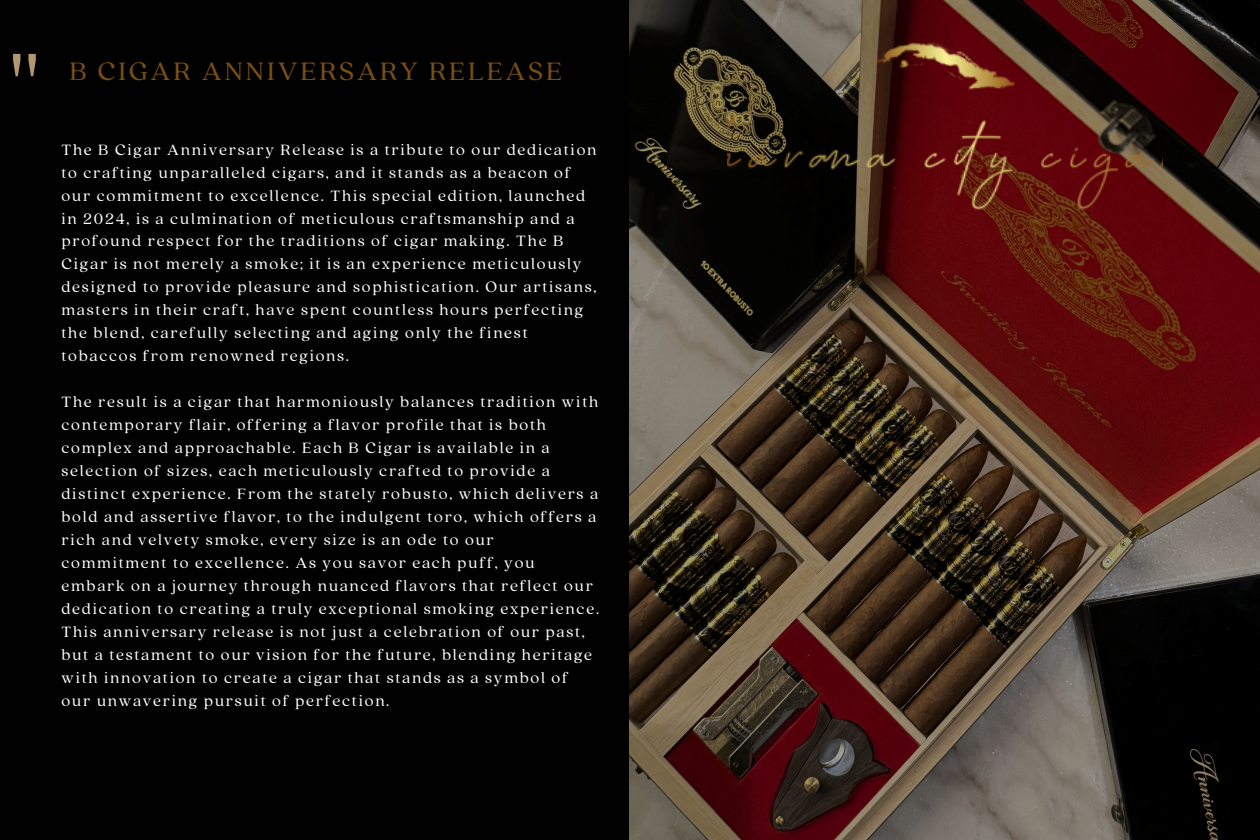
<style>
.page{position:relative;width:1260px;height:840px;background:#020101}
.page>*{position:absolute;margin:0;border:0;box-sizing:border-box;transform-origin:0 0}
.t1{font:91px "Belleza";color:#b29771}
.t2{font:28px "Quincy CF";letter-spacing:.105em;color:#794f12}
.t3{font:16.62px/22.9px "Quincy CF";letter-spacing:.105em;color:#fff}
</style>
<div class="page">
<img style="left:630px;top:0;width:630px;height:840px">
<img style="left:727px;top:29px;width:436px;height:193px">
<p class="t1" style="left:9px;top:31px;width:33px">"</p>
<p class="t2" style="left:69px;top:52px;width:494px">B CIGAR ANNIVERSARY RELEASE</p>
<p class="t3" style="left:61px;top:137px;width:536px">The B Cigar Anniversary Release is a tribute to our dedication to crafting unparalleled cigars, and it stands as a beacon of our commitment to excellence. This special edition, launched in 2024, is a culmination of meticulous craftsmanship and a profound respect for the traditions of cigar making. The B Cigar is not merely a smoke; it is an experience meticulously designed to provide pleasure and sophistication. Our artisans, masters in their craft, have spent countless hours perfecting the blend, carefully selecting and aging only the finest tobaccos from renowned regions.</p>
<p class="t3" style="left:61px;top:390px;width:539px">The result is a cigar that harmoniously balances tradition with contemporary flair, offering a flavor profile that is both complex and approachable. Each B Cigar is available in a selection of sizes, each meticulously crafted to provide a distinct experience. From the stately robusto, which delivers a bold and assertive flavor, to the indulgent toro, which offers a rich and velvety smoke, every size is an ode to our commitment to excellence. As you savor each puff, you embark on a journey through nuanced flavors that reflect our dedication to creating a truly exceptional smoking experience.<br>This anniversary release is not just a celebration of our past, but a testament to our vision for the future, blending heritage with innovation to create a cigar that stands as a symbol of our unwavering pursuit of perfection.</p>
</div>
